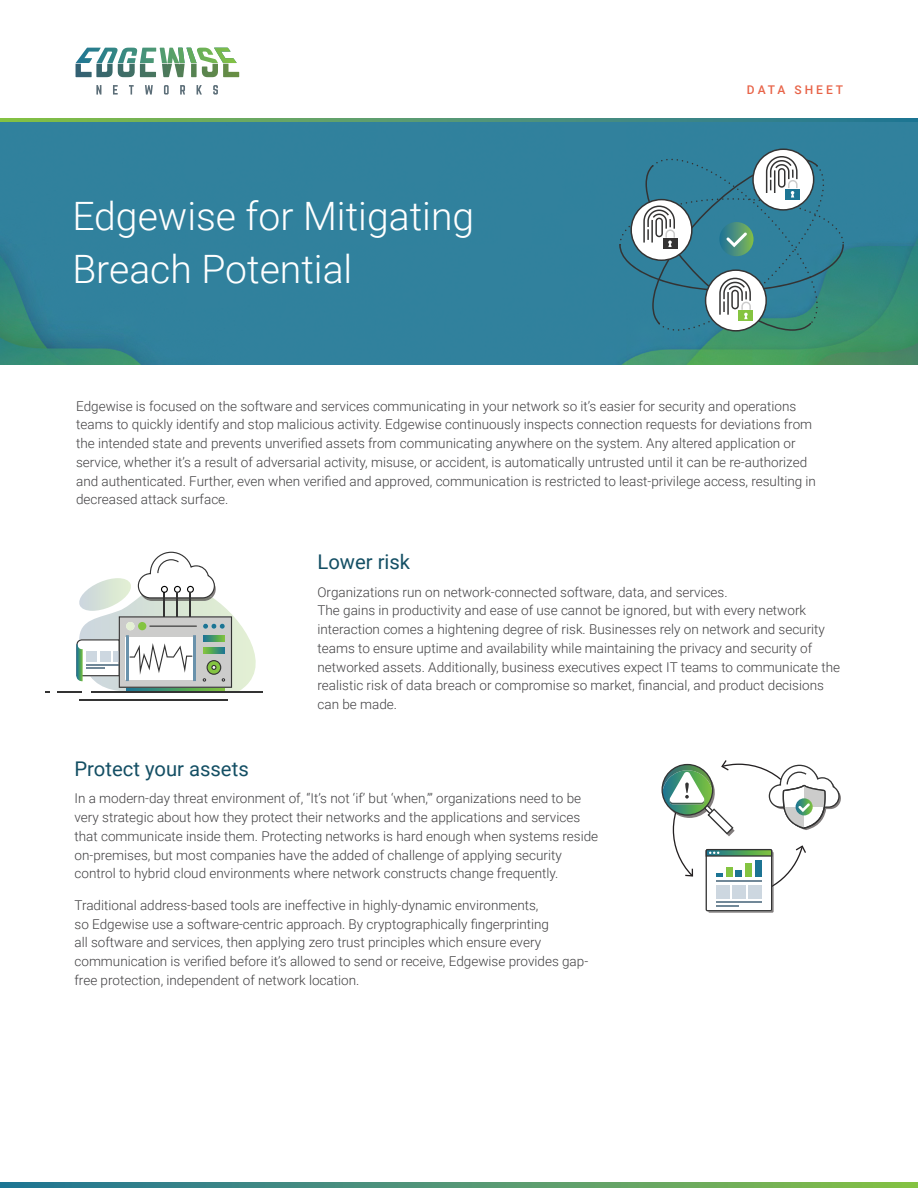
<style>
.page{position:relative;width:918px;height:1188px;background:#fff}
.page>*{position:absolute;margin:0;border:0;box-sizing:border-box;transform-origin:0 0}
.t1{font:300 39.15px/52.5px "Roboto";color:#fff}
.t2{font:20.25px "Roboto";color:#144f64}
.t3{font:300 13.5px/18.8px "Roboto";color:#414042}
.t4{font:500 12px "Roboto";letter-spacing:.25em;color:#e86449}
</style>
<div class="page">
<img style="left:0;top:122px;width:918px;height:242px">
<svg style="left:0;top:119px;width:918px;height:3px;background:#539871"></svg>
<svg style="left:96px;top:85px;width:5px;height:10px"></svg>
<svg style="left:113px;top:85px;width:5px;height:10px"></svg>
<svg style="left:129px;top:85px;width:5px;height:10px"></svg>
<svg style="left:145px;top:85px;width:8px;height:10px"></svg>
<svg style="left:164px;top:85px;width:5px;height:10px"></svg>
<svg style="left:180px;top:85px;width:5px;height:10px"></svg>
<svg style="left:197px;top:85px;width:5px;height:10px"></svg>
<svg style="left:213px;top:85px;width:5px;height:10px"></svg>
<svg style="left:76px;top:48px;width:163px;height:29px"></svg>
<svg style="left:0;top:1183px;width:918px;height:5px;background:#539871"></svg>
<svg style="left:619px;top:149px;width:225px;height:183px;background:#5491a2"></svg>
<svg style="left:76px;top:552px;width:180px;height:139px"></svg>
<hr style="left:193px;top:637px;width:3px;height:42px;background:#6a92ac">
<hr style="left:91px;top:691px;width:172px;height:2px;background:#333">
<hr style="left:58px;top:691px;width:24px;height:2px;background:#333">
<hr style="left:80px;top:699px;width:148px;height:1px;background:#333">
<svg style="left:662px;top:760px;width:179px;height:153px"></svg>
<h1 class="t1" style="left:72px;top:189px;width:403px">Edgewise for Mitigating<br>Breach Potential</h1>
<p class="t4" style="left:747px;top:81px;width:98px">DATA SHEET</p>
<p class="t3" style="left:76px;top:396px;width:741px">Edgewise is focused on the software and services communicating in your network so it’s easier for security and operations teams to quickly identify and stop malicious activity. Edgewise continuously inspects connection requests for deviations from the intended state and prevents unverified assets from communicating anywhere on the system. Any altered application or service, whether it’s a result of adversarial activity, misuse, or accident, is automatically untrusted until it can be re-authorized and authenticated. Further, even when verified and approved, communication is restricted to least-privilege access, resulting in decreased attack surface.</p>
<h2 class="t2" style="left:318px;top:548px;width:94px">Lower risk</h2>
<p class="t3" style="left:318px;top:582px;width:524px">Organizations run on network-connected software, data, and services.<br>The gains in productivity and ease of use cannot be ignored, but with every network interaction comes a hightening degree of risk. Businesses rely on network and security teams to ensure uptime and availability while maintaining the privacy and security of networked assets. Additionally, business executives expect IT teams to communicate the realistic risk of data breach or compromise so market, financial, and product decisions can be made.</p>
<h2 class="t2" style="left:75px;top:754px;width:176px">Protect your assets</h2>
<p class="t3" style="left:75px;top:789px;width:525px">In a modern-day threat environment of, “It’s not ‘if’ but ‘when,’” organizations need to be very strategic about how they protect their networks and the applications and services that communicate inside them. Protecting networks is hard enough when systems reside on-premises, but most companies have the added of challenge of applying security control to hybrid cloud environments where network constructs change frequently.</p>
<p class="t3" style="left:75px;top:895px;width:515px">Traditional address-based tools are ineffective in highly-dynamic environments,<br>so Edgewise use a software-centric approach. By cryptographically fingerprinting<br>all software and services, then applying zero trust principles which ensure every communication is verified before it’s allowed to send or receive, Edgewise provides gap&shy;free protection, independent of network location.</p>
</div>
